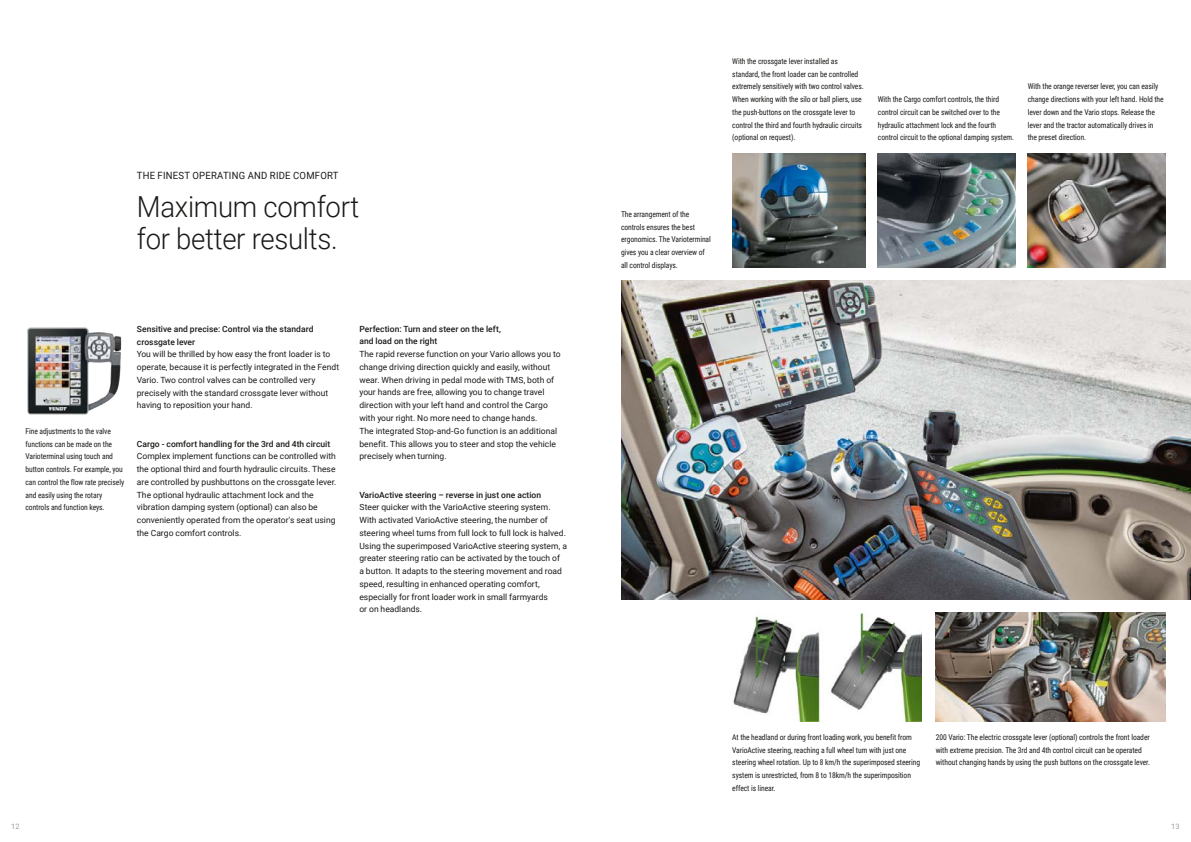
<style>
.page{position:relative;width:1191px;height:842px;background:#fff}
.page>*{position:absolute;margin:0;border:0;box-sizing:border-box;transform-origin:0 0}
.t1{font:300 29px/32px "Roboto";letter-spacing:-.01em;color:#1a1a18;scale:.95 1}
.t2{font:10px "Roboto";letter-spacing:.025em;color:#1a1a18;scale:.95 1}
.t3{font:8.5px/12.8px "Roboto";letter-spacing:.005em;color:#1a1a18}
.t4{font:500 8.5px/12.8px "Roboto";letter-spacing:.005em;color:#1a1a18}
.t5{font:8px/12.8px "Roboto Condensed";letter-spacing:-.01em;color:#1a1a18;scale:.95 1}
.t6{font:7.5px "Roboto";color:#9f9f9e}
</style>
<div class="page">
<img style="left:27px;top:327px;width:95px;height:88px">
<img style="left:621px;top:281px;width:570px;height:319px">
<img style="left:935px;top:612px;width:230px;height:109px">
<img style="left:1027px;top:153px;width:138px;height:115px">
<img style="left:732px;top:153px;width:134px;height:115px">
<img style="left:878px;top:153px;width:137px;height:115px">
<img style="left:831px;top:612px;width:90px;height:109px">
<img style="left:733px;top:616px;width:88px;height:105px">
<p class="t2" style="left:137px;top:168px;width:214px">THE FINEST OPERATING AND RIDE COMFORT</p>
<h1 class="t1" style="left:137px;top:189px;width:235px">Maximum comfort for better results.</h1>
<p class="t5" style="left:26px;top:424px;width:105px">Fine adjustments to the valve functions can be made on the<br>Varioterminal using touch and button controls. For example, you can control the flow rate precisely and easily using the rotary controls and function keys.</p>
<p class="t4" style="left:137px;top:322px;width:178px">Sensitive and precise: Control via the standard crossgate lever</p>
<p class="t3" style="left:137px;top:347px;width:204px">You will be thrilled by how easy the front loader is to operate, because it is perfectly integrated in the Fendt Vario. Two control valves can be controlled very precisely with the standard crossgate lever without having to reposition your hand.</p>
<p class="t4" style="left:137px;top:437px;width:195px">Cargo - comfort handling for the 3rd and 4th circuit</p>
<p class="t3" style="left:137px;top:450px;width:201px">Complex implement functions can be controlled with the optional third and fourth hydraulic circuits. These are controlled by pushbuttons on the crossgate lever.<br>The optional hydraulic attachment lock and the vibration damping system (optional) can also be conveniently operated from the operator's seat using the Cargo comfort controls.</p>
<p class="t4" style="left:359px;top:322px;width:143px">Perfection: Turn and steer on the left, and load on the right</p>
<p class="t3" style="left:359px;top:347px;width:203px">The rapid reverse function on your Vario allows you to change driving direction quickly and easily, without wear. When driving in pedal mode with TMS, both of your hands are free, allowing you to change travel direction with your left hand and control the Cargo with your right. No more need to change hands.<br>The integrated Stop-and-Go function is an additional benefit. This allows you to steer and stop the vehicle precisely when turning.</p>
<p class="t4" style="left:359px;top:488px;width:183px">VarioActive steering – reverse in just one action</p>
<p class="t3" style="left:359px;top:501px;width:209px">Steer quicker with the VarioActive steering system.<br>With activated VarioActive steering, the number of steering wheel turns from full lock to full lock is halved.<br>Using the superimposed VarioActive steering system, a greater steering ratio can be activated by the touch of<br>a button. It adapts to the steering movement and road speed, resulting in enhanced operating comfort, especially for front loader work in small farmyards<br>or on headlands.</p>
<p class="t6" style="left:11px;top:821px;width:10px">12</p>
<p class="t5" style="left:732px;top:54px;width:140px">With the crossgate lever installed as standard, the front loader can be controlled extremely sensitively with two control valves.<br>When working with the silo or ball pliers, use the push-buttons on the crossgate lever to control the third and fourth hydraulic circuits (optional on request).</p>
<p class="t5" style="left:878px;top:93px;width:145px">With the Cargo comfort controls, the third control circuit can be switched over to the hydraulic attachment lock and the fourth control circuit to the optional damping system.</p>
<p class="t5" style="left:1027px;top:80px;width:145px">With the orange reverser lever, you can easily change directions with your left hand. Hold the lever down and the Vario stops. Release the lever and the tractor automatically drives in the preset direction.</p>
<p class="t5" style="left:621px;top:207px;width:96px">The arrangement of the controls ensures the best ergonomics. The Varioterminal gives you a clear overview of all control displays.</p>
<p class="t5" style="left:732px;top:730px;width:199px">At the headland or during front loading work, you benefit from VarioActive steering, reaching a full wheel turn with just one steering wheel rotation. Up to 8 km/h the superimposed steering system is unrestricted, from 8 to 18km/h the superimposition effect is linear.</p>
<p class="t5" style="left:935px;top:730px;width:227px">200 Vario: The electric crossgate lever (optional) controls the front loader with extreme precision. The 3rd and 4th control circuit can be operated without changing hands by using the push buttons on the crossgate lever.</p>
<p class="t6" style="left:1171px;top:821px;width:10px">13</p>
</div>
